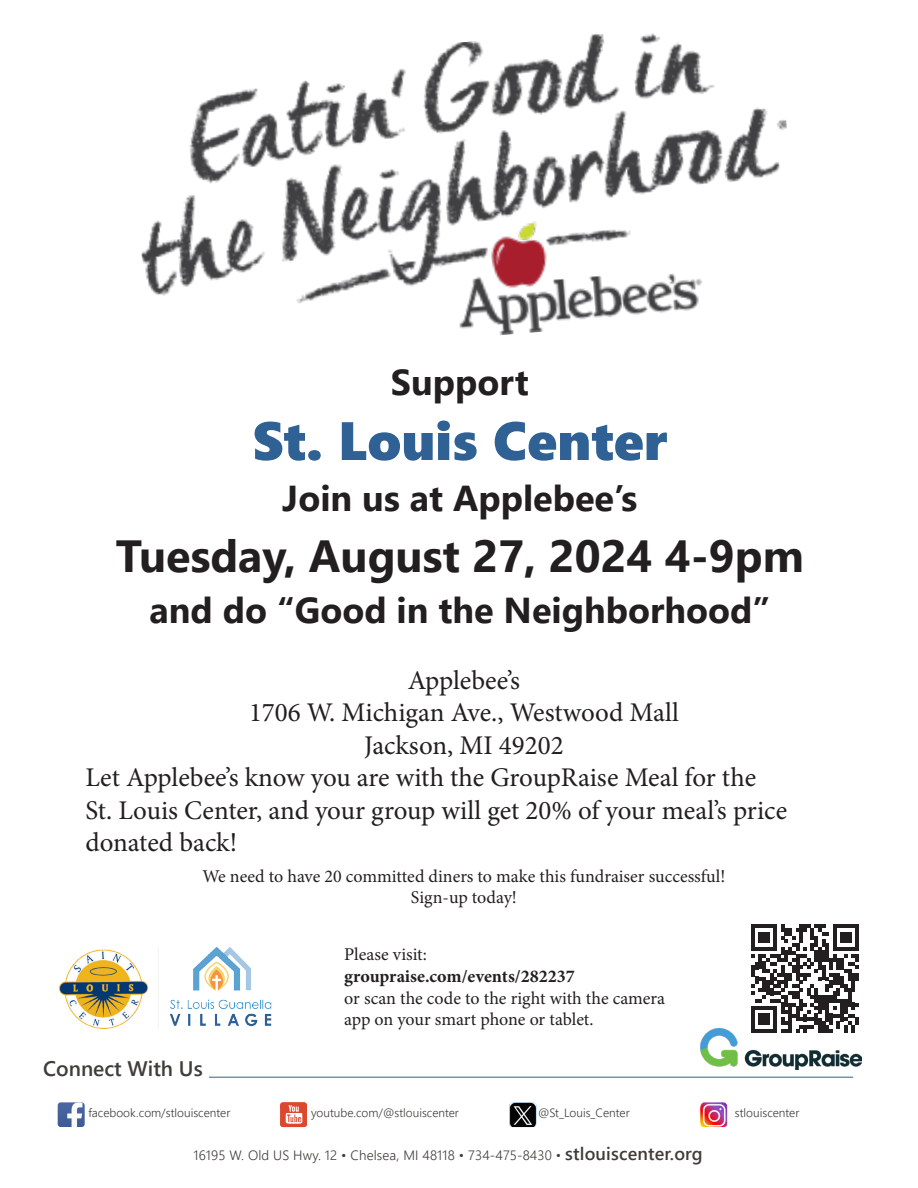
<style>
.page{position:relative;width:918px;height:1188px;background:#fff}
.page>*{position:absolute;margin:0;border:0;box-sizing:border-box;transform-origin:0 0}
.t1{font:54px "Segoe UI Black";color:#306195}
.t2{font:700 45px "Segoe UI";color:#231f20}
.t3{font:700 36px "Segoe UI";color:#231f20}
.t4{font:27px/32.4px "Minion Pro";color:#231f20}
.Garamond_body_text{font:600 21px "Segoe UI";color:#3e3d39}
.t5{font:18px/21.6px "Minion Pro";color:#231f20}
.t6{font:700 18px "Minion Pro";color:#231f20}
.t7{font:300 13.5px "Segoe UI";letter-spacing:.01em;color:#3e3d39}
.t8{font:300 12px "Segoe UI";color:#3e3d39}
.s1{font-weight:600;font-size:18px}
</style>
<div class="page">
<img style="left:141px;top:33px;width:646px;height:302px">
<img style="left:700px;top:1029px;width:161px;height:41px">
<img style="left:59px;top:947px;width:213px;height:82px">
<svg style="left:509px;top:1102px;width:27px;height:25px"></svg>
<img style="left:510px;top:1102px;width:26px;height:25px">
<img style="left:700px;top:1102px;width:27px;height:25px">
<svg style="left:280px;top:1102px;width:27px;height:25px"></svg>
<img style="left:281px;top:1102px;width:26px;height:25px">
<svg style="left:283px;top:1127px;width:21px;height:1px"></svg>
<hr style="left:209px;top:1077px;width:644px;height:1px;background:#306195">
<img style="left:58px;top:1102px;width:27px;height:25px">
<svg style="left:751px;top:925px;width:108px;height:108px"></svg>
<p class="t3" style="left:391px;top:348px;width:139px">Support</p>
<p class="t1" style="left:252px;top:402px;width:417px">St. Louis Center</p>
<p class="t3" style="left:282px;top:464px;width:357px">Join us at Applebee’s</p>
<p class="t2" style="left:116px;top:514px;width:690px">Tuesday, August 27, 2024 4-9pm</p>
<p class="t3" style="left:149px;top:576px;width:622px">and do “Good in the Neighborhood”</p>
<p class="t4" style="left:408px;top:664px;width:114px">Applebee’s</p>
<p class="t4" style="left:249px;top:697px;width:431px">1706 W. Michigan Ave., Westwood Mall</p>
<p class="t4" style="left:364px;top:729px;width:201px">Jackson, MI 49202</p>
<p class="t4" style="left:86px;top:761px;width:703px">Let Applebee’s know you are with the GroupRaise Meal for the<br>St. Louis Center, and your group will get 20% of your meal’s price donated back!</p>
<p class="t5" style="left:203px;top:865px;width:524px">We need to have 20 committed diners to make this fundraiser successful!</p>
<p class="t5" style="left:411px;top:887px;width:107px">Sign-up today!</p>
<p class="t5" style="left:344px;top:944px;width:84px">Please visit:</p>
<p class="t6" style="left:344px;top:963px;width:232px">groupraise.com/events/282237</p>
<p class="t5" style="left:344px;top:987px;width:322px">or scan the code to the right with the camera app on your smart phone or tablet.</p>
<p class="Garamond_body_text" style="left:43px;top:1049px;width:161px">Connect With Us</p>
<p class="t8" style="left:88px;top:1101px;width:144px">facebook.com/stlouiscenter</p>
<p class="t8" style="left:311px;top:1101px;width:150px">youtube.com/@stlouiscenter</p>
<p class="t8" style="left:538px;top:1101px;width:93px">@St_Louis_Center</p>
<p class="t8" style="left:735px;top:1101px;width:66px">stlouiscenter</p>
<p class="t7" style="left:194px;top:1142px;width:511px">16195 W. Old US Hwy. 12 • Chelsea, MI 48118 • 734-475-8430 • <span class="s1">stlouiscenter.org</span></p>
</div>
